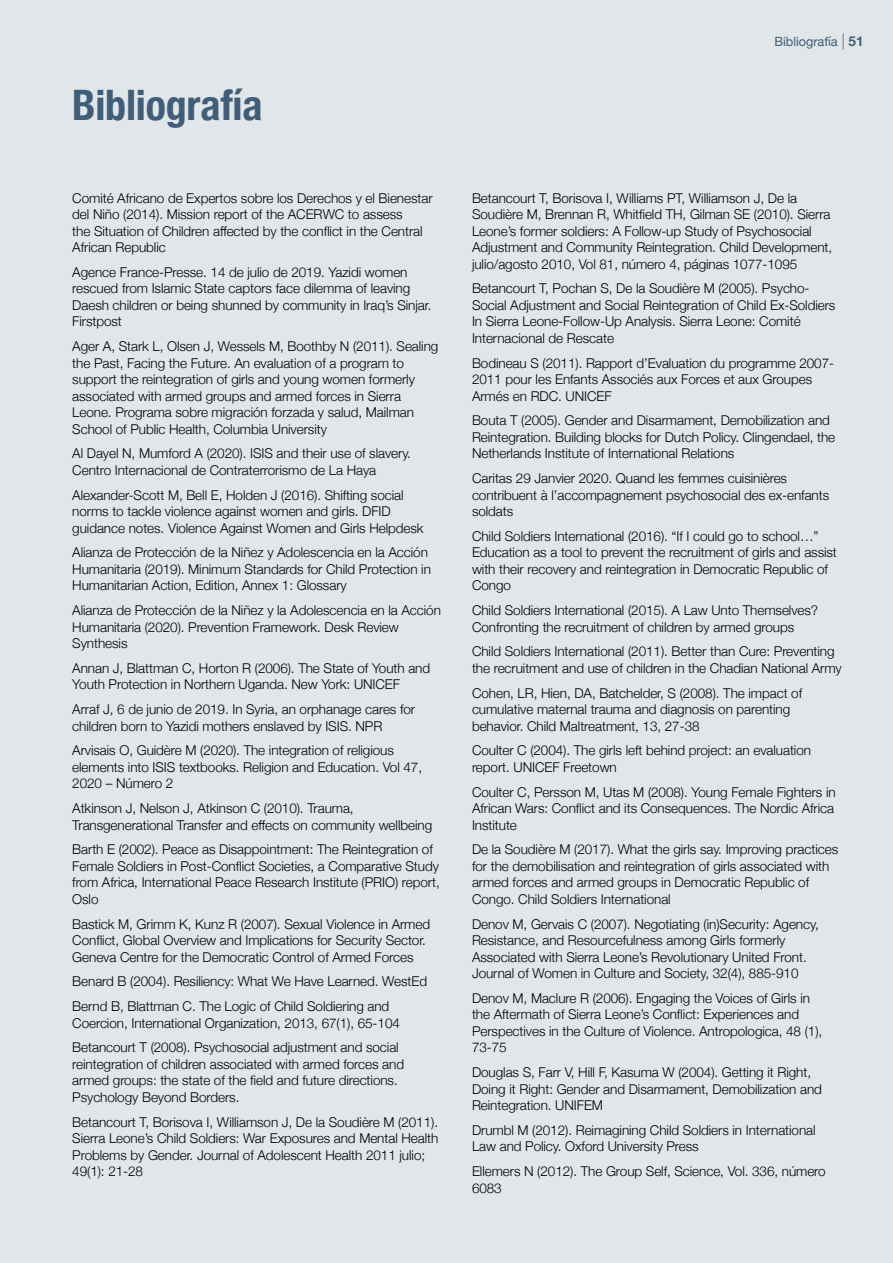
<style>
.page{position:relative;width:893px;height:1263px;background:#e1e6e9}
.page>*{position:absolute;margin:0;border:0;box-sizing:border-box;transform-origin:0 0}
.Oskar_-_body_text{font:700 condensed 42px "Helvetica Neue";letter-spacing:-.005em;color:#415e78}
.Oskar_-_body_text-2{font:300 13.5px/16.5px "Helvetica Neue";letter-spacing:-.005em;color:#000}
.contents_-_level_2{font:12.75px "Helvetica Neue";letter-spacing:-.005em;color:#415e78}
.s1{font-weight:300;font-size:16.2px}
.s2{font-weight:700;font-size:13.5px}
</style>
<div class="page">
<p class="Oskar_-_body_text" style="left:72px;top:70px;width:192px">Bibliografía</p>
<p class="Oskar_-_body_text-2" style="left:72px;top:188px;width:362px">Comité Africano de Expertos sobre los Derechos y el Bienestar del Niño (2014). Mission report of the ACERWC to assess<br>the Situation of Children affected by the conflict in the Central African Republic</p>
<p class="Oskar_-_body_text-2" style="left:72px;top:263px;width:361px">Agence France-Presse. 14 de julio de 2019. Yazidi women rescued from Islamic State captors face dilemma of leaving Daesh children or being shunned by community in Iraq’s Sinjar.<br>Firstpost</p>
<p class="Oskar_-_body_text-2" style="left:72px;top:337px;width:368px">Ager A, Stark L, Olsen J, Wessels M, Boothby N (2011). Sealing the Past, Facing the Future. An evaluation of a program to support the reintegration of girls and young women formerly associated with armed groups and armed forces in Sierra Leone. Programa sobre migración forzada y salud, Mailman School of Public Health, Columbia University</p>
<p class="Oskar_-_body_text-2" style="left:72px;top:444px;width:340px">Al Dayel N, Mumford A (2020). ISIS and their use of slavery.<br>Centro Internacional de Contraterrorismo de La Haya</p>
<p class="Oskar_-_body_text-2" style="left:72px;top:485px;width:353px">Alexander-Scott M, Bell E, Holden J (2016). Shifting social norms to tackle violence against women and girls. DFID guidance notes. Violence Against Women and Girls Helpdesk</p>
<p class="Oskar_-_body_text-2" style="left:72px;top:543px;width:360px">Alianza de Protección de la Niñez y Adolescencia en la Acción<br>Humanitaria (2019). Minimum Standards for Child Protection in<br>Humanitarian Action, Edition, Annex 1: Glossary</p>
<p class="Oskar_-_body_text-2" style="left:72px;top:601px;width:370px">Alianza de Protección de la Niñez y la Adolescencia en la Acción<br>Humanitaria (2020). Prevention Framework. Desk Review<br>Synthesis</p>
<p class="Oskar_-_body_text-2" style="left:72px;top:659px;width:359px">Annan J, Blattman C, Horton R (2006). The State of Youth and<br>Youth Protection in Northern Uganda. New York: UNICEF</p>
<p class="Oskar_-_body_text-2" style="left:72px;top:700px;width:344px">Arraf J, 6 de junio de 2019. In Syria, an orphanage cares for children born to Yazidi mothers enslaved by ISIS. NPR</p>
<p class="Oskar_-_body_text-2" style="left:72px;top:741px;width:351px">Arvisais O, Guidère M (2020). The integration of religious elements into ISIS textbooks. Religion and Education. Vol 47,<br>2020 – Número 2</p>
<p class="Oskar_-_body_text-2" style="left:72px;top:799px;width:361px">Atkinson J, Nelson J, Atkinson C (2010). Trauma,<br>Transgenerational Transfer and effects on community wellbeing</p>
<p class="Oskar_-_body_text-2" style="left:72px;top:840px;width:369px">Barth E (2002). Peace as Disappointment: The Reintegration of Female Soldiers in Post-Conflict Societies, a Comparative Study from Africa, International Peace Research Institute (PRIO) report, Oslo</p>
<p class="Oskar_-_body_text-2" style="left:72px;top:914px;width:359px">Bastick M, Grimm K, Kunz R (2007). Sexual Violence in Armed<br>Conflict, Global Overview and Implications for Security Sector.<br>Geneva Centre for the Democratic Control of Armed Forces</p>
<p class="Oskar_-_body_text-2" style="left:72px;top:972px;width:356px">Benard B (2004). Resiliency: What We Have Learned. WestEd</p>
<p class="Oskar_-_body_text-2" style="left:72px;top:997px;width:329px">Bernd B, Blattman C. The Logic of Child Soldiering and<br>Coercion, International Organization, 2013, 67(1), 65-104</p>
<p class="Oskar_-_body_text-2" style="left:72px;top:1038px;width:333px">Betancourt T (2008). Psychosocial adjustment and social reintegration of children associated with armed forces and armed groups: the state of the field and future directions.<br>Psychology Beyond Borders.</p>
<p class="Oskar_-_body_text-2" style="left:72px;top:1112px;width:368px">Betancourt T, Borisova I, Williamson J, De la Soudière M (2011).<br>Sierra Leone’s Child Soldiers: War Exposures and Mental Health Problems by Gender. Journal of Adolescent Health 2011 julio; 49(1): 21-28</p>
<p class="contents_-_level_2" style="left:774px;top:32px;width:91px">Bibliografía <span class="s1">|</span> <span class="s2">51</span></p>
<p class="Oskar_-_body_text-2" style="left:472px;top:188px;width:362px">Betancourt T, Borisova I, Williams PT, Williamson J, De la Soudière M, Brennan R, Whitfield TH, Gilman SE (2010). Sierra Leone’s former soldiers: A Follow-up Study of Psychosocial Adjustment and Community Reintegration. Child Development, julio/agosto 2010, Vol 81, número 4, páginas 1077-1095</p>
<p class="Oskar_-_body_text-2" style="left:472px;top:279px;width:365px">Betancourt T, Pochan S, De la Soudière M (2005). Psycho-Social Adjustment and Social Reintegration of Child Ex-Soldiers In Sierra Leone-Follow-Up Analysis. Sierra Leone: Comité Internacional de Rescate</p>
<p class="Oskar_-_body_text-2" style="left:472px;top:353px;width:364px">Bodineau S (2011). Rapport d’Evaluation du programme 2007-<br>2011 pour les Enfants Associés aux Forces et aux Groupes<br>Armés en RDC. UNICEF</p>
<p class="Oskar_-_body_text-2" style="left:472px;top:411px;width:365px">Bouta T (2005). Gender and Disarmament, Demobilization and<br>Reintegration. Building blocks for Dutch Policy. Clingendael, the<br>Netherlands Institute of International Relations</p>
<p class="Oskar_-_body_text-2" style="left:472px;top:469px;width:359px">Caritas 29 Janvier 2020. Quand les femmes cuisinières contribuent à l’accompagnement psychosocial des ex-enfants soldats</p>
<p class="Oskar_-_body_text-2" style="left:472px;top:527px;width:366px">Child Soldiers International (2016). “If I could go to school…” Education as a tool to prevent the recruitment of girls and assist with their recovery and reintegration in Democratic Republic of Congo</p>
<p class="Oskar_-_body_text-2" style="left:472px;top:601px;width:348px">Child Soldiers International (2015). A Law Unto Themselves?<br>Confronting the recruitment of children by armed groups</p>
<p class="Oskar_-_body_text-2" style="left:472px;top:642px;width:371px">Child Soldiers International (2011). Better than Cure: Preventing the recruitment and use of children in the Chadian National Army</p>
<p class="Oskar_-_body_text-2" style="left:472px;top:683px;width:332px">Cohen, LR, Hien, DA, Batchelder, S (2008). The impact of cumulative maternal trauma and diagnosis on parenting behavior. Child Maltreatment, 13, 27-38</p>
<p class="Oskar_-_body_text-2" style="left:472px;top:741px;width:341px">Coulter C (2004). The girls left behind project: an evaluation report. UNICEF Freetown</p>
<p class="Oskar_-_body_text-2" style="left:472px;top:782px;width:365px">Coulter C, Persson M, Utas M (2008). Young Female Fighters in<br>African Wars: Conflict and its Consequences. The Nordic Africa<br>Institute</p>
<p class="Oskar_-_body_text-2" style="left:472px;top:840px;width:368px">De la Soudière M (2017). What the girls say. Improving practices for the demobilisation and reintegration of girls associated with armed forces and armed groups in Democratic Republic of Congo. Child Soldiers International</p>
<p class="Oskar_-_body_text-2" style="left:472px;top:914px;width:348px">Denov M, Gervais C (2007). Negotiating (in)Security: Agency, Resistance, and Resourcefulness among Girls formerly Associated with Sierra Leone’s Revolutionary United Front.<br>Journal of Women in Culture and Society, 32(4), 885-910</p>
<p class="Oskar_-_body_text-2" style="left:472px;top:989px;width:352px">Denov M, Maclure R (2006). Engaging the Voices of Girls in the Aftermath of Sierra Leone’s Conflict: Experiences and Perspectives in the Culture of Violence. Antropologica, 48 (1), 73-75</p>
<p class="Oskar_-_body_text-2" style="left:472px;top:1063px;width:351px">Douglas S, Farr V, Hill F, Kasuma W (2004). Getting it Right,<br>Doing it Right: Gender and Disarmament, Demobilization and<br>Reintegration. UNIFEM</p>
<p class="Oskar_-_body_text-2" style="left:472px;top:1121px;width:345px">Drumbl M (2012). Reimagining Child Soldiers in International<br>Law and Policy. Oxford University Press</p>
<p class="Oskar_-_body_text-2" style="left:472px;top:1162px;width:355px">Ellemers N (2012). The Group Self, Science, Vol. 336, número<br>6083</p>
</div>
